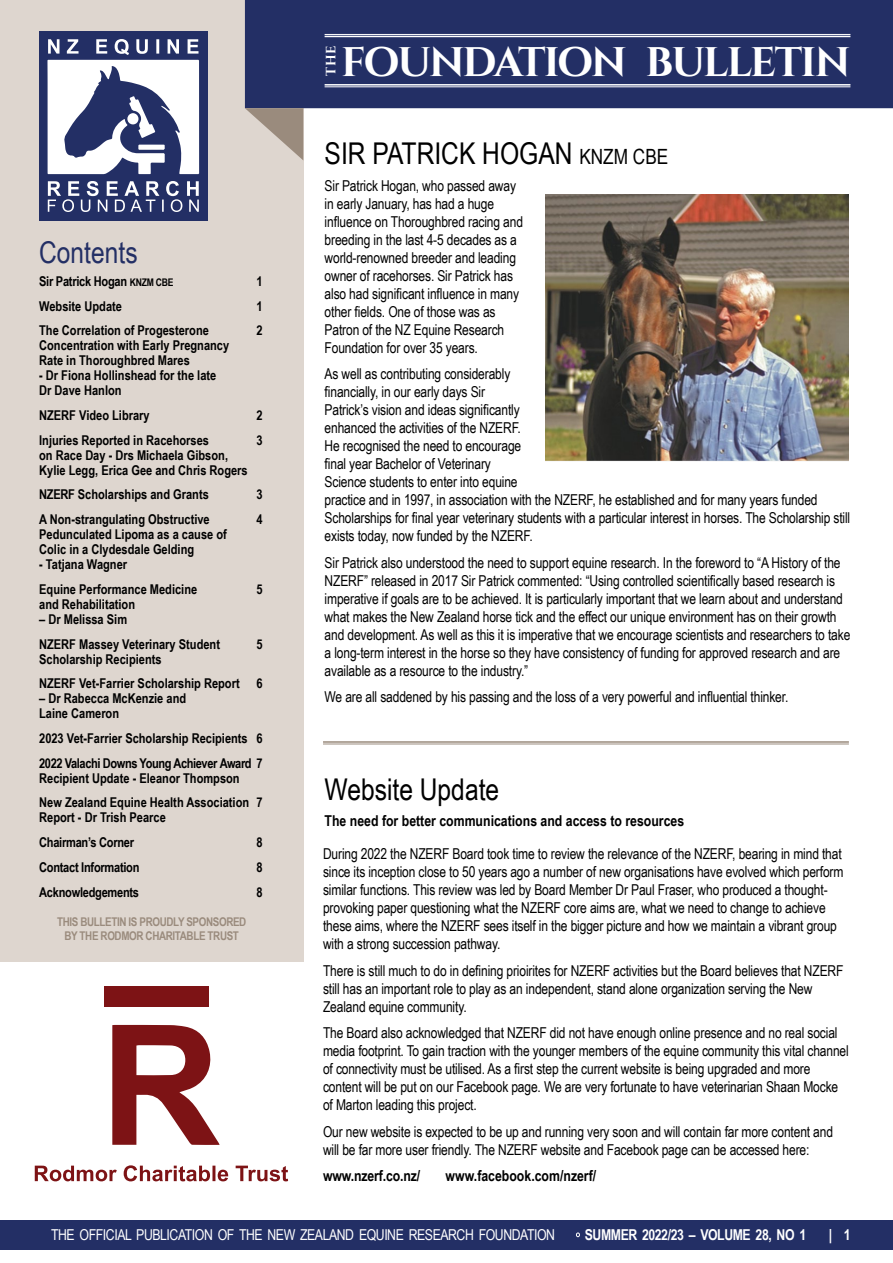
<style>
.page{position:relative;width:893px;height:1263px;background:#fff}
.page>*{position:absolute;margin:0;border:0;box-sizing:border-box;transform-origin:0 0}
.t1{font:700 41.25px "Cinzel";letter-spacing:-.05em;color:#fff}
.t2{font:30px "Arial Narrow";color:#000}
.t3{font:30px "Arial Narrow";color:#232f65}
.t4{font:15px/18px "Arial Narrow";letter-spacing:-.01em;color:#000}
.t5{font:700 15px "Arial Narrow";color:#000}
.t6{font:15px "Arial Narrow";letter-spacing:-.03em;color:#fff}
.t7{font:700 15px "Arial Narrow";letter-spacing:-.03em;color:#fff}
.t8{font:700 13.5px/15px "Arial Narrow";color:#000}
.t9{font:700 13.5px "Arial Narrow";letter-spacing:-.02em;color:#000}
.t10{font:700 13.5px "Cinzel";color:#fff}
.t11{font:700 12px/13.5px "Arial Narrow";letter-spacing:-.03em;color:#9a8b7d;text-align:center}
.s1{font-size:10.5px}
.s2{font-size:21px}
.s3{font-weight:400}
</style>
<div class="page">
<div style="left:0;top:0;width:303px;height:961px;background:#ded6cf"></div>
<div style="left:245px;top:0;width:648px;height:108px;background:#232f65"></div>
<svg style="left:112px;top:1025px;width:108px;height:120px"></svg>
<div style="left:105px;top:986px;width:104px;height:21px;background:#7d1315"></div>
<hr style="left:325px;top:34px;width:525px;height:1px;background:#fff">
<hr style="left:325px;top:36px;width:525px;height:1px;background:#fff">
<hr style="left:325px;top:84px;width:525px;height:2px;background:#fff">
<hr style="left:325px;top:87px;width:525px;height:1px;background:#fff">
<svg style="left:245px;top:108px;width:58px;height:52px"></svg>
<div style="left:39px;top:31px;width:168px;height:189px;background:#232f65"></div>
<svg style="left:48px;top:181px;width:151px;height:31px"></svg>
<svg style="left:47px;top:39px;width:152px;height:135px"></svg>
<hr style="left:323px;top:741px;width:526px;height:2px;background:#9a8b7d">
<hr style="left:323px;top:744px;width:526px;height:1px;background:#9a8b7d">
<img style="left:546px;top:195px;width:303px;height:266px">
<svg style="left:35px;top:1165px;width:253px;height:16px"></svg>
<div style="left:0;top:1220px;width:893px;height:29px;background:#232f65"></div>
<h2 class="t3" style="left:39px;top:230px;width:100px">Contents</h2>
<p class="t9" style="left:39px;top:271px;width:136px">Sir Patrick Hogan <span class="s1">KNZM CBE</span></p>
<p class="t8" style="left:257px;top:273px;width:8px">1</p>
<p class="t8" style="left:39px;top:298px;width:84px">Website Update</p>
<p class="t8" style="left:257px;top:298px;width:8px">1</p>
<p class="t8" style="left:39px;top:322px;width:192px">The Correlation of Progesterone<br>Concentration with Early Pregnancy<br>Rate in Thoroughbred Mares</p>
<p class="t8" style="left:39px;top:367px;width:179px">- Dr Fiona Hollinshead for the late<br>Dr Dave Hanlon</p>
<p class="t8" style="left:257px;top:322px;width:8px">2</p>
<p class="t8" style="left:39px;top:407px;width:112px">NZERF Video Library</p>
<p class="t8" style="left:257px;top:407px;width:8px">2</p>
<p class="t8" style="left:39px;top:432px;width:210px">Injuries Reported in Racehorses<br>on Race Day - Drs Michaela Gibson,<br>Kylie Legg, Erica Gee and Chris Rogers</p>
<p class="t8" style="left:257px;top:432px;width:8px">3</p>
<p class="t8" style="left:39px;top:486px;width:171px">NZERF Scholarships and Grants</p>
<p class="t8" style="left:257px;top:486px;width:8px">3</p>
<p class="t8" style="left:39px;top:511px;width:189px">A Non-strangulating Obstructive<br>Pedunculated Lipoma as a cause of<br>Colic in a Clydesdale Gelding</p>
<p class="t8" style="left:39px;top:556px;width:89px">- Tatjana Wagner</p>
<p class="t8" style="left:257px;top:511px;width:8px">4</p>
<p class="t8" style="left:39px;top:581px;width:160px">Equine Performance Medicine and Rehabilitation</p>
<p class="t8" style="left:39px;top:611px;width:89px">– Dr Melissa Sim</p>
<p class="t8" style="left:257px;top:581px;width:8px">5</p>
<p class="t8" style="left:39px;top:636px;width:182px">NZERF Massey Veterinary Student<br>Scholarship Recipients</p>
<p class="t8" style="left:257px;top:636px;width:8px">5</p>
<p class="t8" style="left:39px;top:675px;width:202px">NZERF Vet-Farrier Scholarship Report</p>
<p class="t8" style="left:39px;top:690px;width:149px">– Dr Rabecca McKenzie and<br>Laine Cameron</p>
<p class="t8" style="left:257px;top:675px;width:8px">6</p>
<p class="t8" style="left:39px;top:725px;width:225px;line-height:24.8px">2023 Vet-Farrier Scholarship Recipients 6<br>2022 Valachi Downs Young Achiever Award 7</p>
<p class="t8" style="left:39px;top:765px;width:211px;line-height:24.8px">Recipient Update - Eleanor Thompson<br>New Zealand Equine Health Association</p>
<p class="t8" style="left:39px;top:809px;width:128px">Report - Dr Trish Pearce</p>
<p class="t8" style="left:257px;top:794px;width:8px">7</p>
<p class="t9" style="left:39px;top:832px;width:96px">Chairman’s Corner</p>
<p class="t8" style="left:257px;top:834px;width:8px">8</p>
<p class="t9" style="left:39px;top:857px;width:102px">Contact Information</p>
<p class="t8" style="left:257px;top:859px;width:8px">8</p>
<p class="t9" style="left:39px;top:881px;width:101px">Acknowledgements</p>
<p class="t8" style="left:257px;top:884px;width:8px">8</p>
<p class="t11" style="left:57px;top:914px;width:191px">THIS BULLETIN IS PROUDLY SPONSORED<br>BY THE RODMOR CHARITABLE TRUST</p>
<p class="t10" style="left:323px;top:76px;width:32px;rotate:-90deg">THE</p>
<h1 class="t1" style="left:341px;top:37px;width:511px">FOUNDATION BULLETIN</h1>
<h2 class="t2" style="left:325px;top:132px;width:345px">SIR PATRICK HOGAN <span class="s2">KNZM CBE</span></h2>
<p class="t4" style="left:325px;top:176px;width:200px">Sir Patrick Hogan, who passed away in early January, has had a huge influence on Thoroughbred racing and breeding in the last 4-5 decades as a world-renowned breeder and leading owner of racehorses. Sir Patrick has also had significant influence in many other fields. One of those was as Patron of the NZ Equine Research Foundation for over 35 years.</p>
<p class="t4" style="left:325px;top:364px;width:527px">As well as contributing considerably<br>financially, in our early days Sir<br>Patrick’s vision and ideas significantly<br>enhanced the activities of the NZERF.<br>He recognised the need to encourage<br>final year Bachelor of Veterinary<br>Science students to enter into equine<br>practice and in 1997, in association with the NZERF, he established and for many years funded Scholarships for final year veterinary students with a particular interest in horses. The Scholarship still exists today, now funded by the NZERF.</p>
<p class="t4" style="left:325px;top:553px;width:527px">Sir Patrick also understood the need to support equine research. In the foreword to “A History of the NZERF” released in 2017 Sir Patrick commented: “Using controlled scientifically based research is imperative if goals are to be achieved. It is particularly important that we learn about and understand what makes the New Zealand horse tick and the effect our unique environment has on their growth and development. As well as this it is imperative that we encourage scientists and researchers to take a long-term interest in the horse so they have consistency of funding for approved research and are available as a resource to the industry.”</p>
<p class="t4" style="left:325px;top:687px;width:465px">We are all saddened by his passing and the loss of a very powerful and influential thinker.</p>
<h2 class="t2" style="left:325px;top:767px;width:176px">Website Update</h2>
<p class="t5" style="left:325px;top:809px;width:361px">The need for better communications and access to resources</p>
<p class="t4" style="left:323px;top:844px;width:522px">During 2022 the NZERF Board took time to review the relevance of the NZERF, bearing in mind that since its inception close to 50 years ago a number of new organisations have evolved which perform similar functions. This review was led by Board Member Dr Paul Fraser, who produced a thought&shy;provoking paper questioning what the NZERF core aims are, what we need to change to achieve these aims, where the NZERF sees itself in the bigger picture and how we maintain a vibrant group with a strong succession pathway.</p>
<p class="t4" style="left:323px;top:961px;width:522px">There is still much to do in defining prioirites for NZERF activities but the Board believes that NZERF still has an important role to play as an independent, stand alone organization serving the New<br>Zealand equine community.</p>
<p class="t4" style="left:323px;top:1023px;width:527px">The Board also acknowledged that NZERF did not have enough online presence and no real social media footprint. To gain traction with the younger members of the equine community this vital channel of connectivity must be utilised. As a first step the current website is being upgraded and more content will be put on our Facebook page. We are very fortunate to have veterinarian Shaan Mocke of Marton leading this project.</p>
<p class="t4" style="left:323px;top:1122px;width:512px">Our new website is expected to be up and running very soon and will contain far more content and will be far more user friendly. The NZERF website and Facebook page can be accessed here:</p>
<p class="t5" style="left:323px;top:1165px;width:99px">www.nzerf.co.nz/</p>
<p class="t5" style="left:446px;top:1165px;width:152px">www.facebook.com/nzerf/</p>
<p class="t6" style="left:51px;top:1224px;width:506px">THE OFFICIAL PUBLICATION OF THE NEW ZEALAND EQUINE RESEARCH FOUNDATION</p>
<p class="t7" style="left:576px;top:1223px;width:232px"><span class="s3">•</span> SUMMER 2022/23 – VOLUME 28, NO 1</p>
<p class="t7" style="left:829px;top:1223px;width:23px">| 1</p>
</div>
